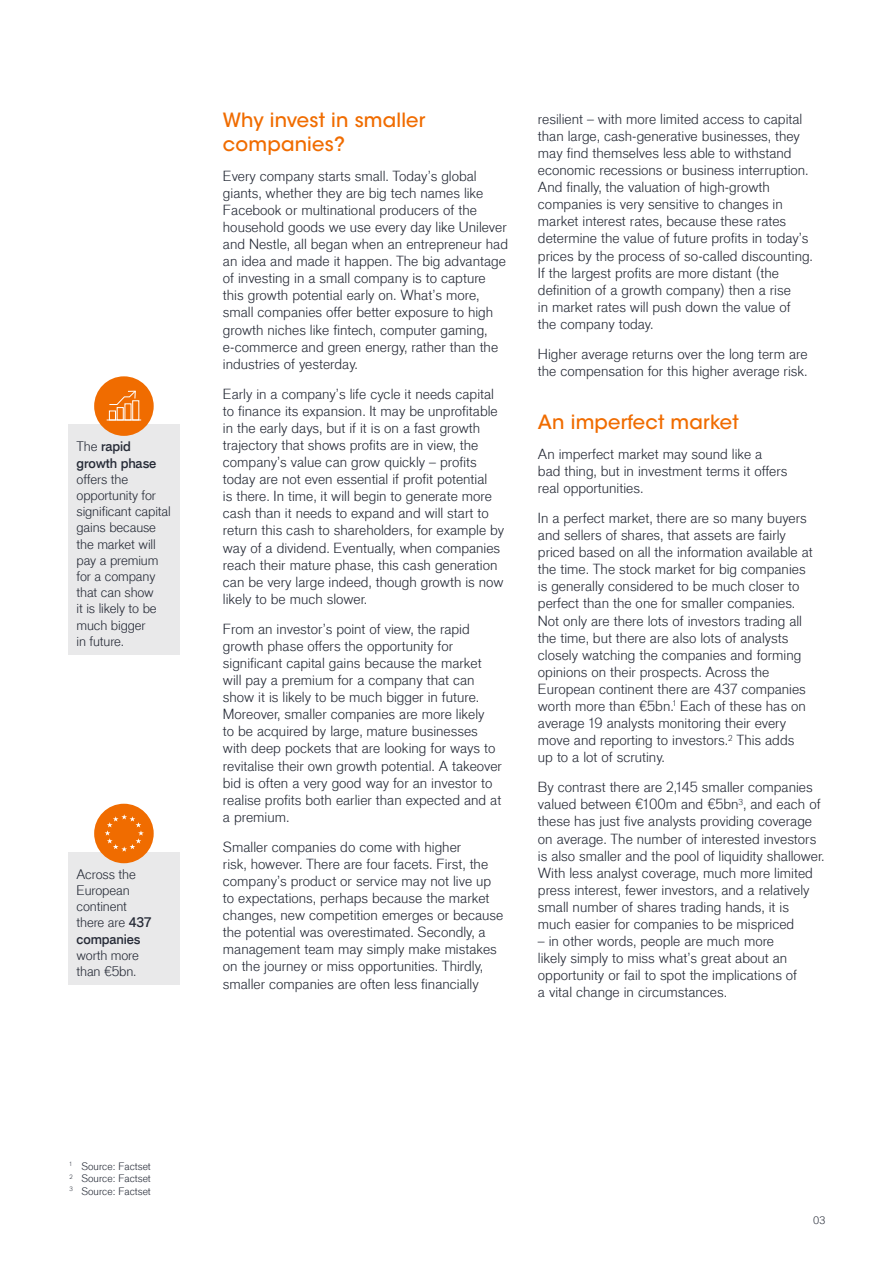
<style>
.page{position:relative;width:893px;height:1263px;background:#fff}
.page>*{position:absolute;margin:0;border:0;box-sizing:border-box;transform-origin:0 0}
.Subtitle{font:500 19.5px/23.4px "ITC Avant Garde Std";letter-spacing:.01em;color:#f06c00}
.Body{font:300 14.25px/17.1px "Applied Sans Pro";color:#252a36}
.Pull_outs{font:300 13.5px/16.2px "Applied Sans Pro";letter-spacing:-.01em;color:#252a36}
.Body-2{font:300 10.5px "Applied Sans Pro";color:#252a36}
.s1{font-weight:500}
</style>
<div class="page">
<div style="left:68px;top:424px;width:112px;height:230px;background:#e9e9ea"></div>
<div style="left:68px;top:852px;width:112px;height:132px;background:#e9e9ea"></div>
<div style="left:94px;top:376px;width:60px;height:60px;background:#f06c00;border-radius:50%"></div>
<hr style="left:107px;top:419px;width:34px;height:1px;background:#fff">
<div style="left:109px;top:410px;width:7px;height:10px;border:1px solid #fff"></div>
<div style="left:117px;top:407px;width:7px;height:13px;border:1px solid #fff"></div>
<div style="left:132px;top:400px;width:7px;height:20px;border:1px solid #fff"></div>
<svg style="left:109px;top:390px;width:28px;height:15px"></svg>
<div style="left:94px;top:804px;width:60px;height:59px;background:#f06c00;border-radius:50%"></div>
<svg style="left:105px;top:814px;width:39px;height:38px"></svg>
<p class="Pull_outs" style="left:77px;top:439px;width:96px">The <span class="s1">rapid growth phase </span>offers the opportunity for significant capital gains because the market will pay a premium for a company that can show<br>it is likely to be much bigger<br>in future.</p>
<p class="Pull_outs" style="left:77px;top:866px;width:76px">Across the<br>European continent there are <span class="s1">437 companies </span>worth more than €5bn.</p>
<p class="Subtitle" style="left:223px;top:109px;width:204px">Why invest in smaller companies?</p>
<p class="Body" style="left:223px;top:167px;width:287px">Every company starts small. Today’s global giants, whether they are big tech names like Facebook or multinational producers of the household goods we use every day like Unilever and Nestle, all began when an entrepreneur had an idea and made it happen. The big advantage of investing in a small company is to capture this growth potential early on. What’s more, small companies offer better exposure to high growth niches like fintech, computer gaming, e-commerce and green energy, rather than the industries of yesterday.</p>
<p class="Body" style="left:223px;top:385px;width:283px">Early in a company’s life cycle it needs capital to finance its expansion. It may be unprofitable in the early days, but if it is on a fast growth trajectory that shows profits are in view, the company’s value can grow quickly – profits today are not even essential if profit potential<br>is there. In time, it will begin to generate more cash than it needs to expand and will start to return this cash to shareholders, for example by way of a dividend. Eventually, when companies reach their mature phase, this cash generation can be very large indeed, though growth is now likely to be much slower.</p>
<p class="Body" style="left:223px;top:620px;width:281px">From an investor’s point of view, the rapid growth phase offers the opportunity for significant capital gains because the market will pay a premium for a company that can show it is likely to be much bigger in future.<br>Moreover, smaller companies are more likely<br>to be acquired by large, mature businesses with deep pockets that are looking for ways to revitalise their own growth potential. A takeover bid is often a very good way for an investor to realise profits both earlier than expected and at a premium.</p>
<p class="Body" style="left:223px;top:838px;width:282px">Smaller companies do come with higher<br>risk, however. There are four facets. First, the company’s product or service may not live up to expectations, perhaps because the market changes, new competition emerges or because the potential was overestimated. Secondly, a management team may simply make mistakes on the journey or miss opportunities. Thirdly, smaller companies are often less financially</p>
<p class="Body" style="left:538px;top:110px;width:277px">resilient – with more limited access to capital than large, cash-generative businesses, they may find themselves less able to withstand economic recessions or business interruption.<br>And finally, the valuation of high-growth companies is very sensitive to changes in market interest rates, because these rates determine the value of future profits in today’s prices by the process of so-called discounting.<br>If the largest profits are more distant (the definition of a growth company) then a rise<br>in market rates will push down the value of<br>the company today.</p>
<p class="Body" style="left:538px;top:345px;width:271px">Higher average returns over the long term are the compensation for this higher average risk.</p>
<p class="Subtitle" style="left:538px;top:410px;width:202px">An imperfect market</p>
<p class="Body" style="left:538px;top:445px;width:251px">An imperfect market may sound like a bad thing, but in investment terms it offers real opportunities.</p>
<p class="Body" style="left:538px;top:509px;width:276px">In a perfect market, there are so many buyers and sellers of shares, that assets are fairly priced based on all the information available at the time. The stock market for big companies is generally considered to be much closer to perfect than the one for smaller companies.<br>Not only are there lots of investors trading all the time, but there are also lots of analysts closely watching the companies and forming opinions on their prospects. Across the European continent there are 437 companies worth more than €5bn.<sup>1</sup> Each of these has on average 19 analysts monitoring their every move and reporting to investors.<sup>2</sup> This adds up to a lot of scrutiny.</p>
<p class="Body" style="left:538px;top:779px;width:288px">By contrast there are 2,145 smaller companies valued between €100m and €5bn<sup>3</sup>, and each of these has just five analysts providing coverage on average. The number of interested investors is also smaller and the pool of liquidity shallower.<br>With less analyst coverage, much more limited press interest, fewer investors, and a relatively small number of shares trading hands, it is much easier for companies to be mispriced</p>
<p class="Body" style="left:538px;top:933px;width:261px">– in other words, people are much more likely simply to miss what’s great about an opportunity or fail to spot the implications of a vital change in circumstances.</p>
<p class="Body-2" style="left:69px;top:1160px;width:83px"><sup>1</sup> Source: Factset</p>
<p class="Body-2" style="left:69px;top:1172px;width:83px"><sup>2</sup> Source: Factset</p>
<p class="Body-2" style="left:69px;top:1185px;width:83px"><sup>3</sup> Source: Factset</p>
<p class="Body-2" style="left:813px;top:1214px;width:14px">03</p>
</div>
